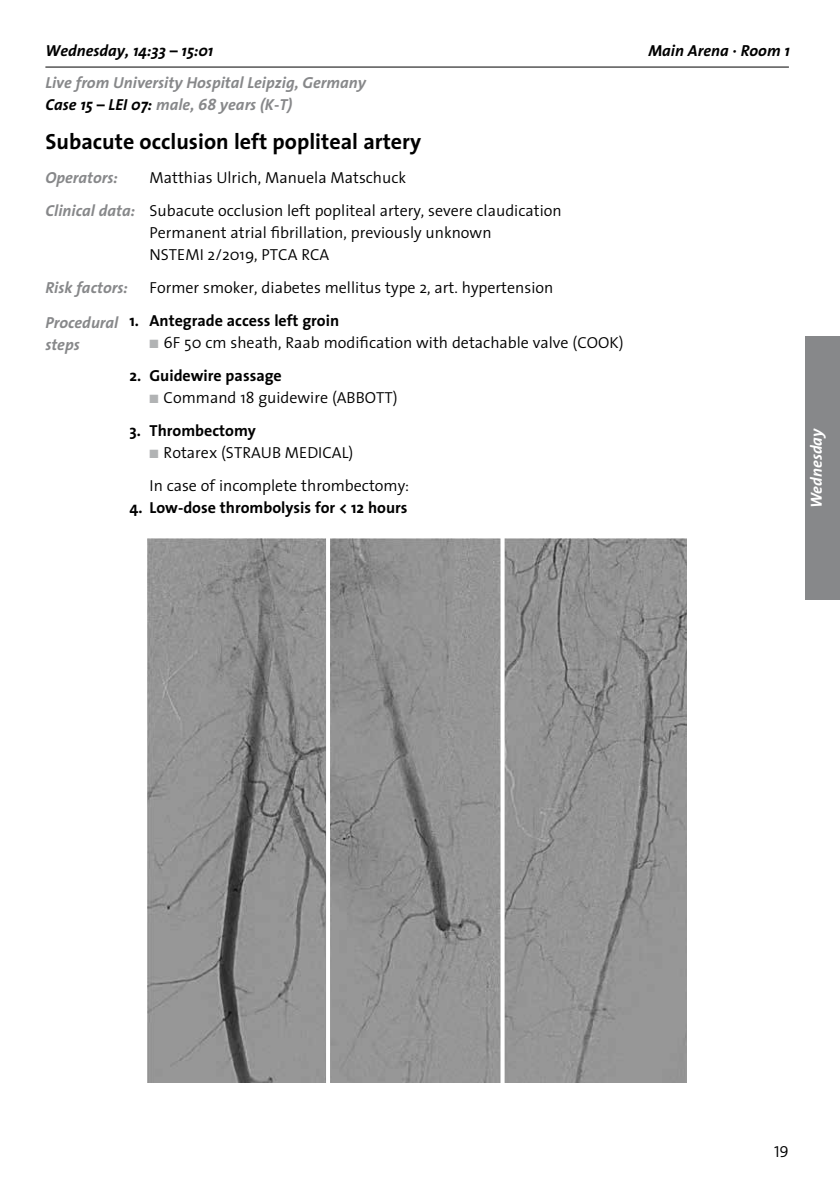
<style>
.page{position:relative;width:840px;height:1191px;background:#fff}
.page>*{position:absolute;margin:0;border:0;box-sizing:border-box;transform-origin:0 0}
.t1{font:700 22px "The Sans";color:#000}
.t2{font:300 16px/33px "The Sans";color:#000}
.t3{font:italic 700 16px/21.6px "The Sans";color:#87888a}
.t4{font:700 16px "The Sans";color:#000}
.t5{font:italic 700 16px "The Sans";color:#000}
.t6{font:italic 700 16px "The Sans";color:#fff}
.t7{font:16px "The Sans Semi Light Caps";color:#000}
.s1{color:#000}
.s2{font-weight:700;font-style:italic;color:#87888a}
.s3{color:#b1b3b4}
</style>
<div class="page">
<div style="left:805px;top:336px;width:34px;height:264px;background:#87888a"></div>
<hr style="left:45px;top:67px;width:743px;height:1px;background:#000">
<img style="left:147px;top:539px;width:539px;height:544px">
<hr style="left:326px;top:534px;width:4px;height:555px;background:#fff">
<svg style="left:500px;top:538px;width:4px;height:545px"></svg>
<p class="t5" style="left:45px;top:37px;width:169px">Wednesday, 14:33 – 15:01</p>
<p class="t5" style="left:648px;top:37px;width:143px">Main Arena · Room 1</p>
<p class="t3" style="left:45px;top:71px;width:322px">Live from University Hospital Leipzig, Germany<br><span class="s1">Case 15 – LEI 07:</span> male, 68 years (K-T)</p>
<h1 class="t1" style="left:45px;top:123px;width:377px">Subacute occlusion left popliteal artery</h1>
<p class="t3" style="left:45px;top:167px;width:74px">Operators:</p>
<p class="t2" style="left:45px;top:161px;width:517px;text-indent:104px">Matthias U lrich, Manuela Matschuck<br><span class="s2">Clinical data:</span> Subacute occlusion left popliteal artery, severe claudication</p>
<p class="t2" style="left:149px;top:221px;width:343px;line-height:22px">Permanent atrial fibrillation, previously unknown<br>N STEMI 2/2019, PTCA RCA</p>
<p class="t3" style="left:45px;top:277px;width:84px">Risk factors:</p>
<p class="t2" style="left:149px;top:271px;width:405px">Former smoker, diabetes mellitus type 2, art. hypertension</p>
<p class="t4" style="left:129px;top:308px;width:211px">1. Antegrade access left groin</p>
<p class="t2" style="left:149px;top:326px;width:475px"><span class="s3">■</span> 6F 50 cm sheath, Raab modification with detachable valve (COOK)</p>
<p class="t4" style="left:129px;top:362px;width:154px">2. Guidewire passage</p>
<p class="t2" style="left:149px;top:381px;width:207px"><span class="s3">■</span> Command 18 guidewire (ABBOTT</p>
<p class="t2" style="left:392px;top:381px;width:6px">)</p>
<p class="t4" style="left:129px;top:417px;width:128px">3. Thrombectomy</p>
<p class="t2" style="left:149px;top:436px;width:261px"><span class="s3">■</span> Rotarex (STRAUB MEDICAL)<br>In case of incomplete thrombectomy:</p>
<p class="t4" style="left:129px;top:494px;width:279px">4. Low-dose thrombolysis for &lt; 12 hours</p>
<p class="t3" style="left:45px;top:311px;width:74px">Procedural steps</p>
<p class="t6" style="left:802px;top:508px;width:83px;rotate:-90deg">Wednesday</p>
<p class="t7" style="left:773px;top:1137px;width:16px">19</p>
</div>
